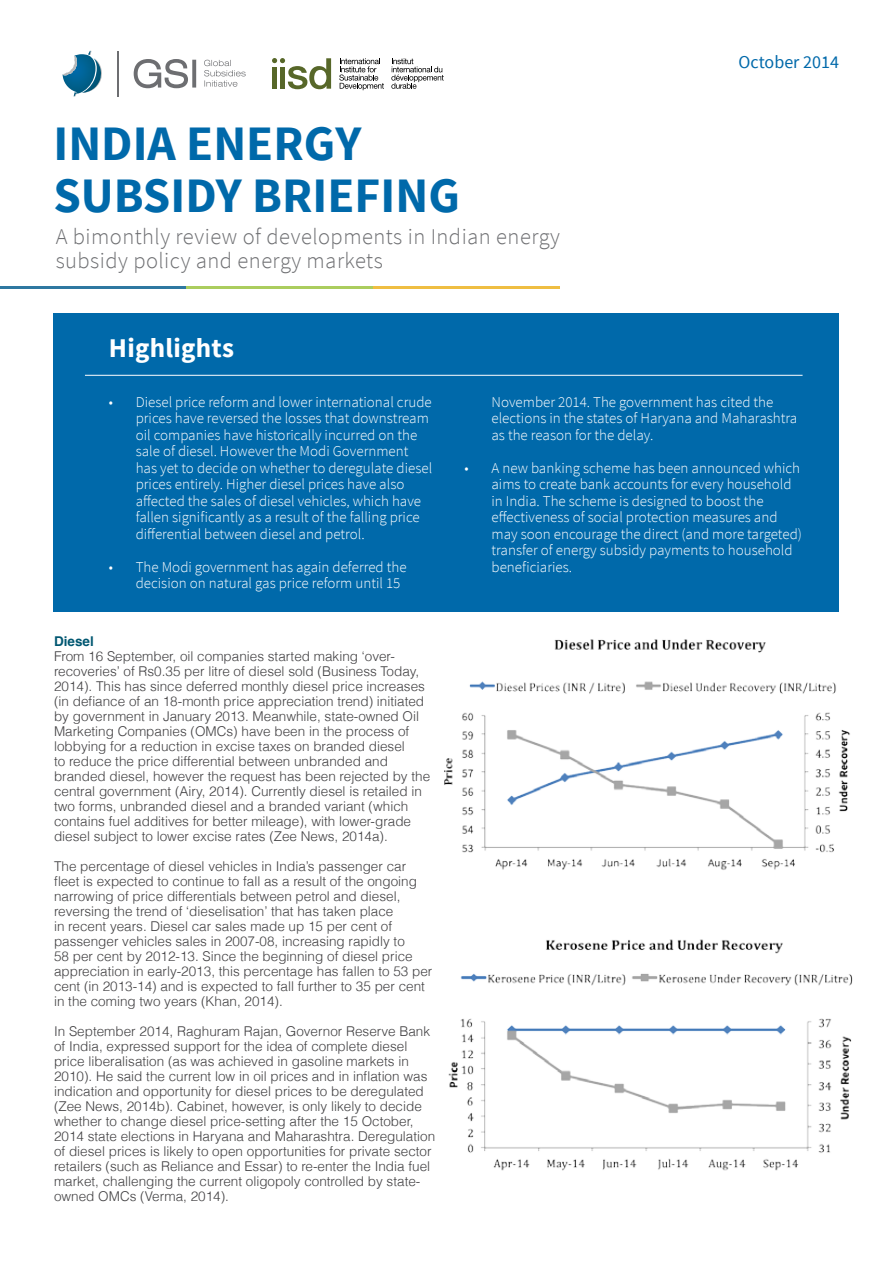
<style>
.page{position:relative;width:893px;height:1263px;background:#fff}
.page>*{position:absolute;margin:0;border:0;box-sizing:border-box;transform-origin:0 0}
.t1{font:700 49.5px/51.8px "Source Sans Pro";color:#0069aa}
.t2{font:700 27px "Source Sans Pro";letter-spacing:.01em;color:#fff}
.t3{font:300 22.5px/24px "Source Sans Pro";letter-spacing:.02em;color:#6d6e71}
.t4{font:18px "Source Sans Pro";color:#0069aa}
.t5{font:300 15px/16.5px "Source Sans Pro";color:#fff}
.t6{font:300 13.5px/15px "Helvetica";color:#414042}
.t7{font:700 13.5px "Helvetica";color:#005771}
</style>
<div class="page">
<img style="left:448px;top:939px;width:405px;height:232px">
<img style="left:444px;top:639px;width:406px;height:231px">
<svg style="left:272px;top:58px;width:59px;height:31px"></svg>
<svg style="left:339px;top:58px;width:45px;height:32px"></svg>
<svg style="left:391px;top:58px;width:53px;height:31px"></svg>
<svg style="left:63px;top:51px;width:39px;height:46px"></svg>
<hr style="left:117px;top:51px;width:1px;height:45px;background:#6d6e71">
<svg style="left:134px;top:59px;width:112px;height:29px"></svg>
<div style="left:53px;top:314px;width:786px;height:298px;background:#0069aa"></div>
<hr style="left:85px;top:375px;width:717px;height:1px;background:#fff">
<hr style="left:0;top:286px;width:187px;height:3px;background:#2e78a1">
<hr style="left:187px;top:286px;width:186px;height:3px;background:#abcd5e">
<hr style="left:373px;top:286px;width:186px;height:3px;background:#efbe42">
<h1 class="t1" style="left:53px;top:120px;width:408px">INDIA ENERGY<br>SUBSIDY BRIEFING</h1>
<h3 class="t3" style="left:56px;top:225px;width:506px">A bimonthly review of developments in Indian energy subsidy policy and energy markets</h3>
<h2 class="t2" style="left:109px;top:330px;width:127px">Highlights</h2>
<h3 class="t4" style="left:739px;top:50px;width:102px">October 2014</h3>
<p class="t5" style="left:136px;top:394px;width:298px;text-indent:-27px">• Diesel price reform and lower international crude prices have reversed the losses that downstream oil companies have historically incurred on the sale of diesel. However the Modi Government has yet to decide on whether to deregulate diesel prices entirely. Higher diesel prices have also affected the sales of diesel vehicles, which have fallen significantly as a result of the falling price differential between diesel and petrol.</p>
<p class="t5" style="left:136px;top:559px;width:272px;text-indent:-27px">• The Modi government has again deferred the decision on natural gas price reform until 15</p>
<p class="t7" style="left:54px;top:630px;width:41px">Diesel</p>
<p class="t6" style="left:54px;top:647px;width:378px">From 16 September, oil companies started making ‘over&shy;recoveries’ of Rs0.35 per litre of diesel sold (Business Today, 2014). This has since deferred monthly diesel price increases (in defiance of an 18-month price appreciation trend) initiated by government in January 2013. Meanwhile, state-owned Oil Marketing Companies (OMCs) have been in the process of lobbying for a reduction in excise taxes on branded diesel<br>to reduce the price differential between unbranded and branded diesel, however the request has been rejected by the central government (Airy, 2014). Currently diesel is retailed in two forms, unbranded diesel and a branded variant (which contains fuel additives for better mileage), with lower-grade diesel subject to lower excise rates (Zee News, 2014a).</p>
<p class="t6" style="left:54px;top:857px;width:380px">The percentage of diesel vehicles in India’s passenger car fleet is expected to continue to fall as a result of the ongoing narrowing of price differentials between petrol and diesel, reversing the trend of ‘dieselisation’ that has taken place<br>in recent years. Diesel car sales made up 15 per cent of passenger vehicles sales in 2007-08, increasing rapidly to<br>58 per cent by 2012-13. Since the beginning of diesel price appreciation in early-2013, this percentage has fallen to 53 per cent (in 2013-14) and is expected to fall further to 35 per cent in the coming two years (Khan, 2014).</p>
<p class="t6" style="left:54px;top:1022px;width:383px">In September 2014, Raghuram Rajan, Governor Reserve Bank of India, expressed support for the idea of complete diesel price liberalisation (as was achieved in gasoline markets in 2010). He said the current low in oil prices and in inflation was indication and opportunity for diesel prices to be deregulated (Zee News, 2014b). Cabinet, however, is only likely to decide whether to change diesel price-setting after the 15 October, 2014 state elections in Haryana and Maharashtra. Deregulation of diesel prices is likely to open opportunities for private sector retailers (such as Reliance and Essar) to re-enter the India fuel market, challenging the current oligopoly controlled by state&shy;owned OMCs (Verma, 2014).</p>
<p class="t5" style="left:491px;top:394px;width:307px">November 2014. The government has cited the elections in the states of Haryana and Maharashtra as the reason for the delay.</p>
<p class="t5" style="left:491px;top:460px;width:312px;text-indent:-27px">• A new banking scheme has been announced which aims to create bank accounts for every household in India. The scheme is designed to boost the effectiveness of social protection measures and may soon encourage the direct (and more targeted) transfer of energy subsidy payments to household beneficiaries.</p>
</div>
